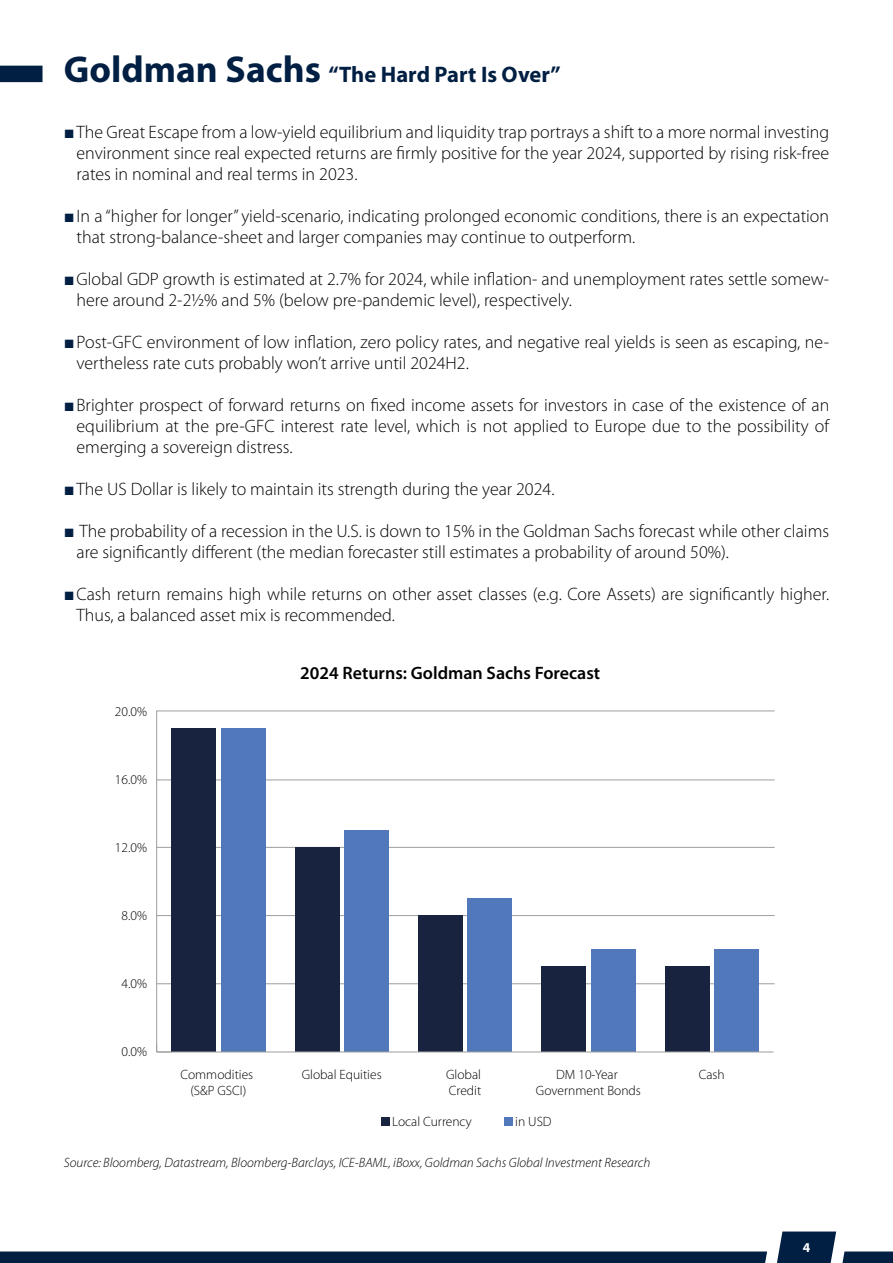
<style>
.page{position:relative;width:893px;height:1263px;background:#fff}
.page>*{position:absolute;margin:0;border:0;box-sizing:border-box;transform-origin:0 0}
.t1{font:700 22.5px "Myriad Pro";color:#001f42}
.t2{font:300 18px/21px "Myriad Pro";color:#000}
.t3{font:600 18px "Myriad Pro";color:#000}
.t4{font:300 13.5px/16.2px "Myriad Pro";color:#000}
.t5{font:italic 300 13.5px "Myriad Pro";color:#000}
.t6{font:700 13.5px "Myriad Pro";color:#fff}
.s1{font-size:37.5px}
.s2{font-family:"Arial";font-weight:400;color:#001f42}
</style>
<div class="page">
<svg style="left:777px;top:1231px;width:59px;height:32px;background:#1a3655"></svg>
<svg style="left:0;top:1251px;width:767px;height:12px;background:#0b284a"></svg>
<svg style="left:842px;top:1251px;width:51px;height:12px"></svg>
<div style="left:0;top:66px;width:43px;height:16px;background:#001f42"></div>
<hr style="left:156px;top:710px;width:619px;height:1px;background:#9e9d9d">
<hr style="left:156px;top:779px;width:619px;height:1px;background:#9e9d9d">
<hr style="left:156px;top:847px;width:619px;height:1px;background:#9e9d9d">
<hr style="left:156px;top:915px;width:619px;height:1px;background:#9e9d9d">
<hr style="left:156px;top:983px;width:619px;height:1px;background:#9e9d9d">
<hr style="left:156px;top:711px;width:1px;height:341px;background:#9e9d9d">
<div style="left:221px;top:728px;width:44px;height:324px;background:#5178bb"></div>
<div style="left:344px;top:830px;width:45px;height:222px;background:#5178bb"></div>
<div style="left:468px;top:898px;width:44px;height:154px;background:#5178bb"></div>
<div style="left:591px;top:950px;width:44px;height:102px;background:#5178bb"></div>
<div style="left:714px;top:950px;width:45px;height:102px;background:#5178bb"></div>
<div style="left:171px;top:728px;width:45px;height:324px;background:#18243f"></div>
<div style="left:295px;top:847px;width:44px;height:205px;background:#18243f"></div>
<div style="left:418px;top:915px;width:45px;height:137px;background:#18243f"></div>
<div style="left:542px;top:967px;width:44px;height:85px;background:#18243f"></div>
<div style="left:665px;top:967px;width:44px;height:85px;background:#18243f"></div>
<hr style="left:157px;top:1051px;width:616px;height:1px;background:#9e9d9d">
<div style="left:381px;top:1117px;width:8px;height:8px;background:#18243f"></div>
<div style="left:504px;top:1117px;width:8px;height:8px;background:#5178bb"></div>
<p class="t1" style="left:64px;top:60px;width:498px"><span class="s1">Goldman Sachs</span> “The Hard Part Is Over”</p>
<p class="t2" style="left:77px;top:121px;width:754px;text-align:justify;text-indent:-13px"><span class="s2">■</span>The Great Escape from a low-yield equilibrium and liquidity trap portrays a shift to a more normal investing environment since real expected returns are firmly positive for the year 2024, supported by rising risk-free rates in nominal and real terms in 2023.</p>
<p class="t2" style="left:77px;top:205px;width:754px;text-indent:-13px"><span class="s2">■</span>In a “higher for longer” yield-scenario, indicating prolonged economic conditions, there is an expectation that strong-balance-sheet and larger companies may continue to outperform.</p>
<p class="t2" style="left:77px;top:268px;width:754px;text-indent:-13px"><span class="s2">■</span>Global GDP growth is estimated at 2.7% for 2024, while inflation- and unemployment rates settle somew&shy;here around 2-2½% and 5% (below pre-pandemic level), respectively.</p>
<p class="t2" style="left:77px;top:331px;width:754px;text-indent:-13px"><span class="s2">■</span>Post-GFC environment of low inflation, zero policy rates, and negative real yields is seen as escaping, ne&shy;vertheless rate cuts probably won’t arrive until 2024H2.</p>
<p class="t2" style="left:77px;top:394px;width:754px;text-align:justify;text-indent:-13px"><span class="s2">■</span>Brighter prospect of forward returns on fixed income assets for investors in case of the existence of an equilibrium at the pre-GFC interest rate level, which is not applied to Europe due to the possibility of emerging a sovereign distress.</p>
<p class="t2" style="left:64px;top:478px;width:492px"><span class="s2">■</span>The US Dollar is likely to maintain its strength during the year 2024.</p>
<p class="t2" style="left:77px;top:520px;width:754px;text-indent:-13px"><span class="s2">■</span> The probability of a recession in the U.S. is down to 15% in the Goldman Sachs forecast while other claims are significantly different (the median forecaster still estimates a probability of around 50%).</p>
<p class="t2" style="left:77px;top:583px;width:754px;text-indent:-13px"><span class="s2">■</span>Cash return remains high while returns on other asset classes (e.g. Core Assets) are significantly higher.<br>Thus, a balanced asset mix is recommended.</p>
<p class="t4" style="left:115px;top:703px;width:34px">20.0%</p>
<p class="t4" style="left:115px;top:771px;width:34px">16.0%</p>
<p class="t4" style="left:115px;top:839px;width:34px">12.0%</p>
<p class="t4" style="left:122px;top:907px;width:27px">8.0%</p>
<p class="t4" style="left:122px;top:975px;width:27px">4.0%</p>
<p class="t4" style="left:122px;top:1043px;width:27px">0.0%</p>
<p class="t3" style="left:300px;top:661px;width:302px">2024 Returns: Goldman Sachs Forecast</p>
<p class="t4" style="left:180px;top:1066px;width:74px">Commodities</p>
<p class="t4" style="left:302px;top:1066px;width:81px">Global Equities</p>
<p class="t4" style="left:190px;top:1082px;width:57px">(S&amp;P GSCI)</p>
<p class="t4" style="left:446px;top:1066px;width:37px">Global<br>Credit</p>
<p class="t4" style="left:556px;top:1066px;width:63px">DM 10-Year</p>
<p class="t4" style="left:699px;top:1066px;width:28px">Cash</p>
<p class="t4" style="left:536px;top:1082px;width:107px">Government Bonds</p>
<p class="t4" style="left:392px;top:1113px;width:81px">Local Currency</p>
<p class="t4" style="left:515px;top:1113px;width:38px">in USD</p>
<p class="t5" style="left:64px;top:1154px;width:588px">Source: Bloomberg, Datastream, Bloomberg-Barclays, ICE-BAML, iBoxx, Goldman Sachs Global Investment Research</p>
<p class="t6" style="left:803px;top:1238px;width:9px">4</p>
</div>
